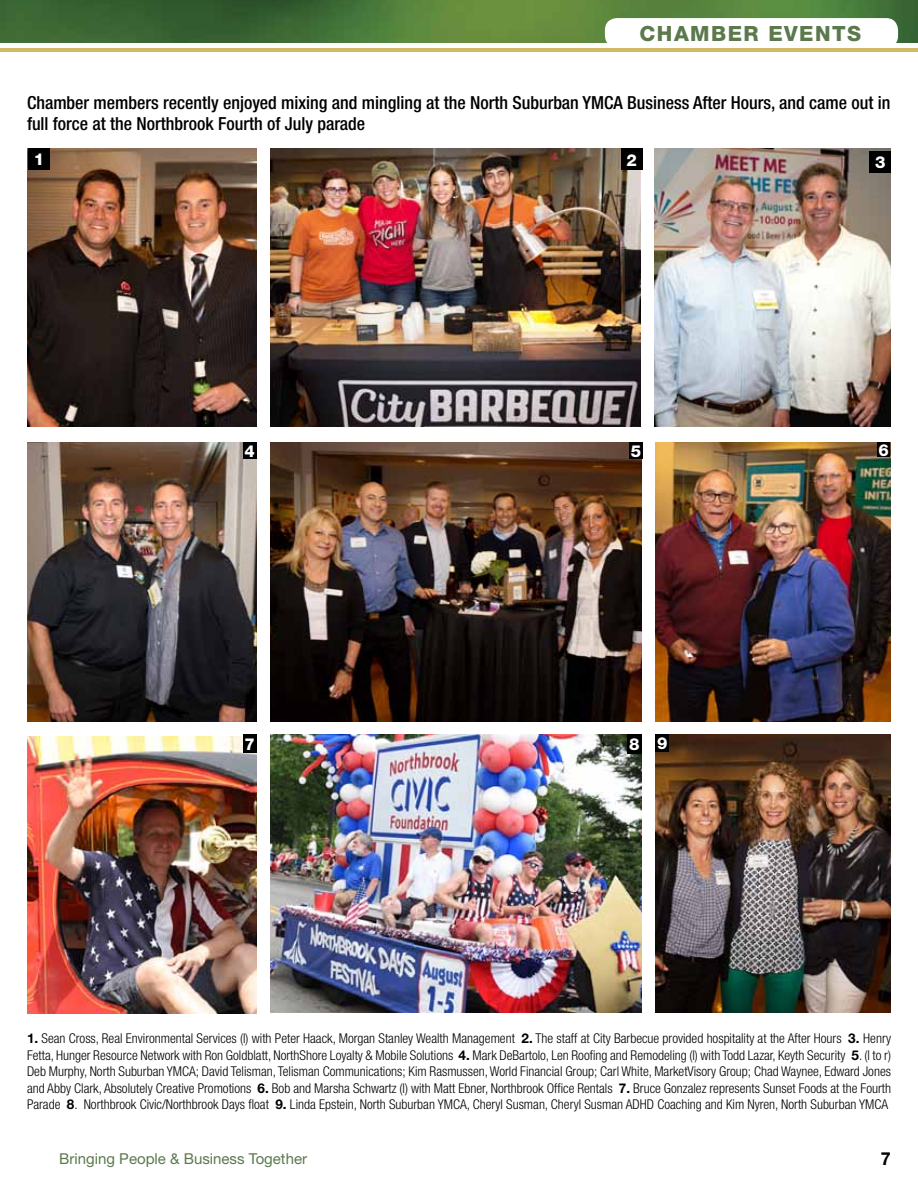
<style>
.page{position:relative;width:918px;height:1188px;background:#fff}
.page>*{position:absolute;margin:0;border:0;box-sizing:border-box;transform-origin:0 0}
.t1{font:800 21px "Helvetica Neue";letter-spacing:.07em;color:#5b794d}
.t2{font:500 condensed 18px/21.6px "Helvetica Neue";color:#000}
.t3{font:700 18px "Helvetica Neue";color:#000}
.t4{font:800 16.5px "Helvetica Neue";color:#fff}
.t5{font:15px "Helvetica Neue";color:#5b794d}
.t6{font:300 condensed 13.5px/16.5px "Helvetica Neue";color:#000;text-align:justify}
.s1{font-weight:700;font-stretch:normal}
</style>
<div class="page">
<hr style="left:0;top:49px;width:918px;height:3px;background:#d0b962">
<img style="left:0;top:0;width:918px;height:42px">
<div style="left:605px;top:18px;width:293px;height:30px;background:#fff;border-radius:12px"></div>
<img style="left:270px;top:735px;width:372px;height:277px">
<img style="left:27px;top:148px;width:229px;height:279px">
<img style="left:270px;top:443px;width:372px;height:278px">
<img style="left:655px;top:443px;width:236px;height:278px">
<img style="left:27px;top:736px;width:229px;height:278px">
<img style="left:655px;top:735px;width:236px;height:277px">
<img style="left:27px;top:443px;width:229px;height:278px">
<img style="left:270px;top:148px;width:371px;height:279px">
<img style="left:654px;top:148px;width:237px;height:279px">
<div style="left:28px;top:148px;width:22px;height:22px;background:#000"></div>
<div style="left:621px;top:148px;width:22px;height:22px;background:#000"></div>
<div style="left:869px;top:151px;width:22px;height:21px;background:#000"></div>
<div style="left:243px;top:442px;width:13px;height:17px;background:#000"></div>
<div style="left:630px;top:443px;width:13px;height:16px;background:#000"></div>
<div style="left:878px;top:442px;width:12px;height:16px;background:#000"></div>
<div style="left:243px;top:735px;width:13px;height:18px;background:#000"></div>
<div style="left:627px;top:734px;width:15px;height:20px;background:#000"></div>
<div style="left:656px;top:734px;width:13px;height:18px;background:#000"></div>
<h1 class="t1" style="left:640px;top:21px;width:223px">CHAMBER EVENTS</h1>
<h2 class="t2" style="left:27px;top:91px;width:865px">Chamber members recently enjoyed mixing and mingling at the North Suburban YMCA Business After Hours, and came out in full force at the Northbrook Fourth of July parade</h2>
<p class="t4" style="left:34px;top:150px;width:12px">1</p>
<p class="t4" style="left:627px;top:150px;width:12px">2</p>
<p class="t4" style="left:875px;top:152px;width:12px">3</p>
<p class="t4" style="left:245px;top:441px;width:12px">4</p>
<p class="t4" style="left:631px;top:442px;width:12px">5</p>
<p class="t4" style="left:879px;top:441px;width:12px">6</p>
<p class="t4" style="left:245px;top:734px;width:12px">7</p>
<p class="t4" style="left:629px;top:734px;width:40px">8 9</p>
<p class="t6" style="left:27px;top:1030px;width:866px"><span class="s1">1.</span> Sean Cross, Real Environmental Services (l) with Peter Haack, Morgan Stanley Wealth Management <span class="s1">2.</span> The staff at City Barbecue provided hospitality at the After Hours <span class="s1">3.</span> Henry Fetta, Hunger Resource Network with Ron Goldblatt, NorthShore Loyalty &amp; Mobile Solutions <span class="s1">4.</span> Mark DeBartolo, Len Roofing and Remodeling (l) with Todd Lazar, Keyth Security <span class="s1">5</span>. (l to r)<br>Deb Murphy, North Suburban YMCA; David Telisman, Telisman Communications; Kim Rasmussen, World Financial Group; Carl White, MarketVisory Group; Chad Waynee, Edward Jones and Abby Clark, Absolutely Creative Promotions <span class="s1">6.</span> Bob and Marsha Schwartz (l) with Matt Ebner, Northbrook Office Rentals <span class="s1">7.</span> Bruce Gonzalez represents Sunset Foods at the Fourth Parade <span class="s1">8</span>. Northbrook Civic/Northbrook Days float <span class="s1">9.</span> Linda Epstein, North Suburban YMCA, Cheryl Susman, Cheryl Susman ADHD Coaching and Kim Nyren, North Suburban YMCA</p>
<p class="t5" style="left:59px;top:1149px;width:249px">Bringing People &amp; Business Together</p>
<h2 class="t3" style="left:881px;top:1147px;width:12px">7</h2>
</div>
